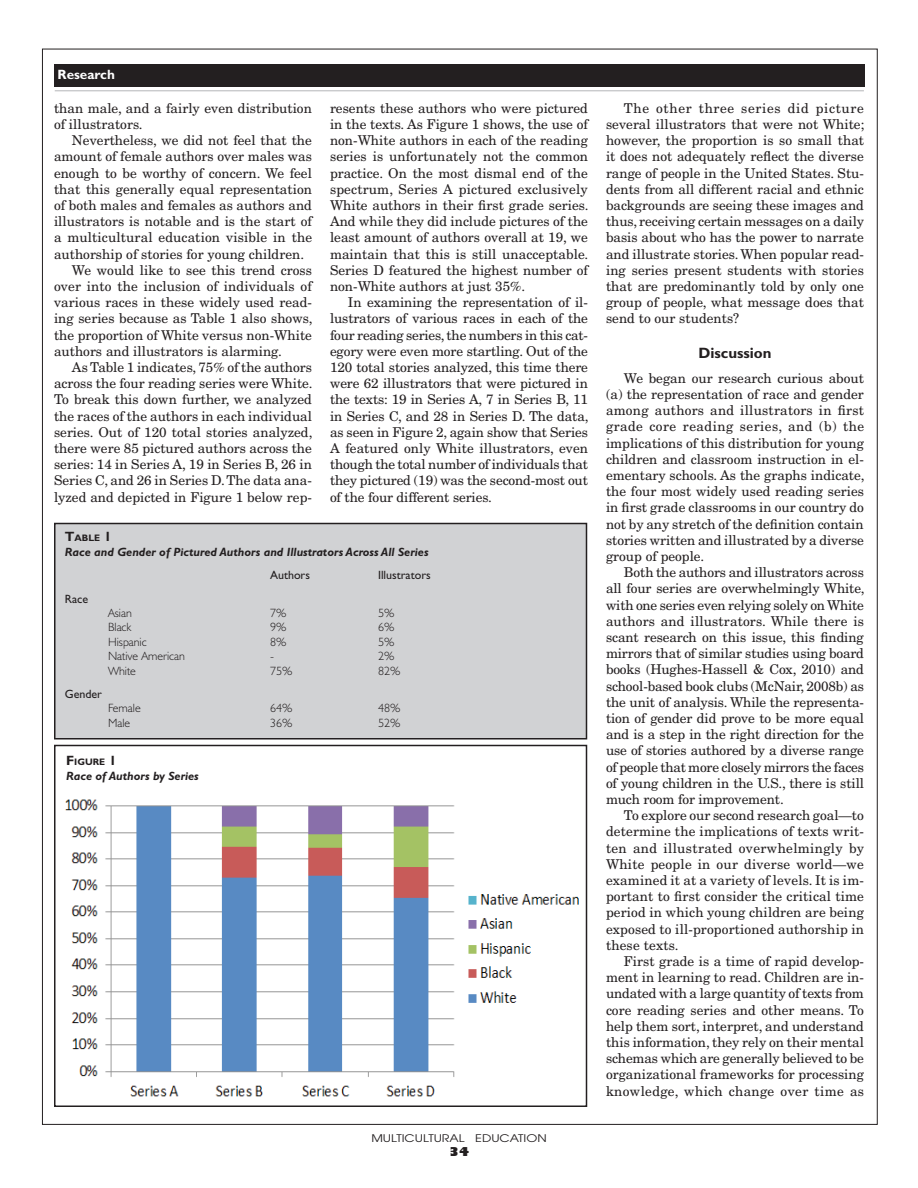
<style>
.page{position:relative;width:918px;height:1188px;background:#fff}
.page>*{position:absolute;margin:0;border:0;box-sizing:border-box;transform-origin:0 0}
.t1{font:700 15px "Gill Sans";color:#231f20}
.t2{font:13.5px/16.2px "New Century Schlbk";color:#231f20;text-align:justify}
.t3{font:700 13.5px "Gill Sans";color:#fff}
.t4{font:italic 700 12px "Gill Sans";color:#231f20}
.t5{font:300 12px "Humanist 521 BT";color:#231f20}
.t6{font:12px "Gill Sans";color:#231f20}
.t7{font:800 12px "Gill Sans";color:#231f20}
.t8{font:10.5px "Avant Garde";color:#231f20;scale:1.2 1}
.t9{font:700 9.45px "Gill Sans";color:#231f20}
.s1{font-size:13.5px}
</style>
<div class="page">
<div style="left:54px;top:64px;width:811px;height:23px;background:#231f20"></div>
<hr style="left:55px;top:90px;width:809px;height:1px;background:#b4b5b8">
<div style="left:55px;top:524px;width:531px;height:215px;background:#d1d2d4"></div>
<div style="left:54px;top:523px;width:533px;height:217px;border:2px solid #231f20"></div>
<div style="left:54px;top:745px;width:533px;height:362px;border:2px solid #231f20"></div>
<img style="left:65px;top:799px;width:514px;height:298px">
<p class="t3" style="left:58px;top:67px;width:59px">Research</p>
<p class="t2" style="left:54px;top:100px;width:259px">than male, and a fairly even distribution of illustrators.</p>
<p class="t2" style="left:72px;top:132px;width:241px">Nevertheless, we did not feel that the</p>
<p class="t2" style="left:54px;top:148px;width:259px">amount of female authors over males was</p>
<p class="t2" style="left:54px;top:165px;width:259px">enough to be worthy of concern. We feel</p>
<p class="t2" style="left:54px;top:181px;width:260px">that this generally equal representation</p>
<p class="t2" style="left:54px;top:197px;width:260px">of both males and females as authors and</p>
<p class="t2" style="left:54px;top:213px;width:260px">illustrators is notable and is the start of</p>
<p class="t2" style="left:54px;top:229px;width:260px">a multicultural education visible in the</p>
<p class="t2" style="left:54px;top:246px;width:252px">authorship of stories for young children.</p>
<p class="t2" style="left:72px;top:262px;width:241px">We would like to see this trend cross</p>
<p class="t2" style="left:54px;top:278px;width:259px">over into the inclusion of individuals of</p>
<p class="t2" style="left:54px;top:294px;width:260px">various races in these widely used read-</p>
<p class="t2" style="left:54px;top:310px;width:260px">ing series because as Table 1 also shows,</p>
<p class="t2" style="left:54px;top:327px;width:260px">the proportion of White versus non-White</p>
<p class="t2" style="left:54px;top:343px;width:229px">authors and illustrators is alarming.</p>
<p class="t2" style="left:72px;top:359px;width:242px">As Table 1 indicates, 75% of the authors</p>
<p class="t2" style="left:54px;top:375px;width:260px">across the four reading series were White.</p>
<p class="t2" style="left:54px;top:391px;width:259px">To break this down further, we analyzed</p>
<p class="t2" style="left:54px;top:408px;width:260px">the races of the authors in each individual</p>
<p class="t2" style="left:54px;top:424px;width:260px">series. Out of 120 total stories analyzed,</p>
<p class="t2" style="left:54px;top:440px;width:259px">there were 85 pictured authors across the</p>
<p class="t2" style="left:54px;top:456px;width:259px">series: 14 in Series A, 19 in Series B, 26 in</p>
<p class="t2" style="left:54px;top:472px;width:260px">Series C, and 26 in Series D. The data ana-</p>
<p class="t2" style="left:54px;top:489px;width:260px">lyzed and depicted in Figure 1 below rep-</p>
<p class="t2" style="left:330px;top:100px;width:260px">resents these authors who were pictured in the texts. As Figure 1 shows, the use of non-White authors in each of the reading series is unfortunately not the common practice. On the most dismal end of the spectrum, Series A pictured exclusively White authors in their first grade series.<br>And while they did include pictures of the least amount of authors overall at 19, we maintain that this is still unacceptable.<br>Series D featured the highest number of non-White authors at just 35%.</p>
<p class="t2" style="left:330px;top:294px;width:260px;text-indent:18px">In examining the representation of il&shy;lustrators of various races in each of the four reading series, the numbers in this cat&shy;egory were even more startling. Out of the 120 total stories analyzed, this time there were 62 illustrators that were pictured in the texts: 19 in Series A, 7 in Series B, 11 in Series C, and 28 in Series D. The data, as seen in Figure 2, again show that Series A featured only White illustrators, even though the total number of individuals that they pictured (19) was the second-most out of the four different series.</p>
<p class="t9" style="left:65px;top:533px;width:48px"><span class="s1">T</span>able <span class="s1">1</span></p>
<p class="t4" style="left:65px;top:545px;width:365px">Race and Gender of Pictured Authors and Illustrators Across All Series</p>
<p class="t6" style="left:270px;top:568px;width:41px">Authors</p>
<p class="t6" style="left:378px;top:568px;width:54px">Illustrators</p>
<p class="t6" style="left:65px;top:592px;width:25px">Race</p>
<p class="t5" style="left:108px;top:606px;width:25px">Asian</p>
<p class="t5" style="left:270px;top:606px;width:18px">7%</p>
<p class="t5" style="left:378px;top:606px;width:18px">5%</p>
<p class="t5" style="left:108px;top:620px;width:25px">Black</p>
<p class="t5" style="left:270px;top:620px;width:18px">9%</p>
<p class="t5" style="left:378px;top:620px;width:18px">6%</p>
<p class="t5" style="left:108px;top:634px;width:40px">Hispanic</p>
<p class="t5" style="left:270px;top:634px;width:18px">8%</p>
<p class="t5" style="left:378px;top:634px;width:18px">5%</p>
<p class="t5" style="left:108px;top:649px;width:78px">Native American</p>
<p class="t5" style="left:270px;top:649px;width:5px">-</p>
<p class="t5" style="left:378px;top:649px;width:18px">2%</p>
<p class="t5" style="left:108px;top:663px;width:29px">White</p>
<p class="t5" style="left:270px;top:663px;width:24px">75%</p>
<p class="t5" style="left:378px;top:663px;width:24px">82%</p>
<p class="t6" style="left:65px;top:687px;width:39px">Gender</p>
<p class="t5" style="left:108px;top:701px;width:34px">Female</p>
<p class="t5" style="left:270px;top:701px;width:24px">64%</p>
<p class="t5" style="left:378px;top:701px;width:24px">48%</p>
<p class="t5" style="left:108px;top:715px;width:24px">Male</p>
<p class="t5" style="left:270px;top:715px;width:24px">36%</p>
<p class="t5" style="left:378px;top:715px;width:24px">52%</p>
<p class="t9" style="left:66px;top:757px;width:52px"><span class="s1">F</span>igure <span class="s1">1</span></p>
<p class="t4" style="left:66px;top:769px;width:134px">Race of Authors by Series</p>
<p class="t8" style="left:371px;top:1131px;width:148px">MULTICULTURAL EDUCATION</p>
<p class="t7" style="left:449px;top:1144px;width:22px">34</p>
<p class="t2" style="left:606px;top:100px;width:260px;text-indent:18px">The other three series did picture several illustrators that were not White; however, the proportion is so small that it does not adequately reflect the diverse range of people in the United States. Stu&shy;dents from all different racial and ethnic backgrounds are seeing these images and thus, receiving certain messages on a daily basis about who has the power to narrate and illustrate stories. When popular read&shy;ing series present students with stories that are predominantly told by only one group of people, what message does that send to our students?</p>
<p class="t1" style="left:698px;top:344px;width:75px">Discussion</p>
<p class="t2" style="left:606px;top:370px;width:260px;text-indent:18px">We began our research curious about (a) the representation of race and gender among authors and illustrators in first grade core reading series, and (b) the implications of this distribution for young children and classroom instruction in el&shy;ementary schools. As the graphs indicate, the four most widely used reading series in first grade classrooms in our country do not by any stretch of the definition contain stories written and illustrated by a diverse group of people.</p>
<p class="t2" style="left:606px;top:564px;width:260px;text-indent:18px">Both the authors and illustrators across all four series are overwhelmingly White, with one series even relying solely on White authors and illustrators. While there is scant research on this issue, this finding mirrors that of similar studies using board books (Hughes-Hassell &amp; Cox, 2010) and school-based book clubs (McNair, 2008b) as the unit of analysis. While the representa&shy;tion of gender did prove to be more equal and is a step in the right direction for the use of stories authored by a diverse range of people that more closely mirrors the faces of young children in the U.S., there is still much room for improvement.</p>
<p class="t2" style="left:606px;top:807px;width:260px;text-indent:18px">To explore our second research goal—to determine the implications of texts writ&shy;ten and illustrated overwhelmingly by White people in our diverse world—we examined it at a variety of levels. It is im&shy;portant to first consider the critical time period in which young children are being exposed to ill-proportioned authorship in these texts.</p>
<p class="t2" style="left:606px;top:953px;width:260px;text-indent:18px">First grade is a time of rapid develop&shy;ment in learning to read. Children are in&shy;undated with a large quantity of texts from core reading series and other means. To help them sort, interpret, and understand this information, they rely on their mental schemas which are generally believed to be organizational frameworks for processing knowledge, which change over time as</p>
</div>
